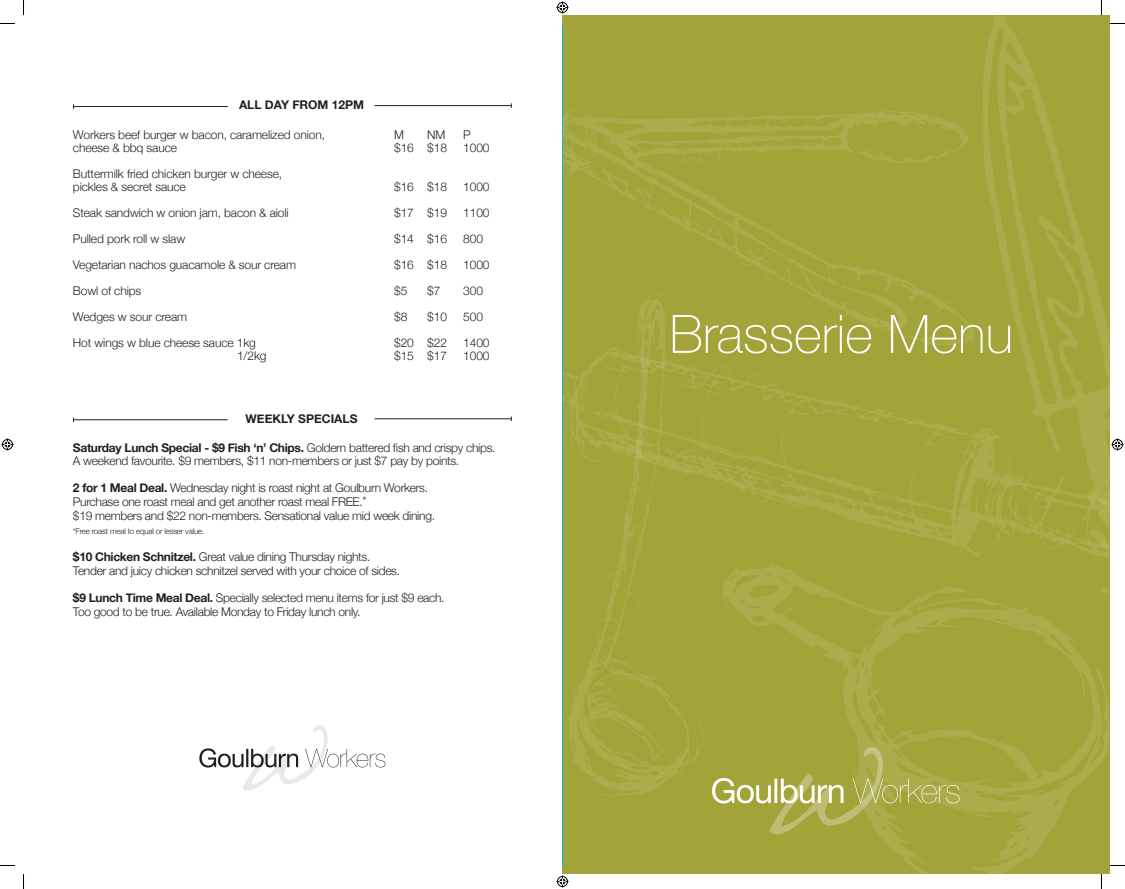
<style>
.page{position:relative;width:1125px;height:889px;background:#fff}
.page>*{position:absolute;margin:0;border:0;box-sizing:border-box;transform-origin:0 0}
.t1{font:100 53px "Helvetica Neue";color:#fff}
.t2{font:300 12px/14px "Helvetica Neue";letter-spacing:-.025em;color:#231f20}
.t3{font:700 12px "Helvetica Neue";color:#231f20}
.t4{font:300 8px "Helvetica Neue";letter-spacing:-.025em;color:#231f20}
.s1{font-weight:700}
</style>
<div class="page">
<div style="left:562px;top:15px;width:547px;height:859px;background:#a2a339"></div>
<svg style="left:712px;top:778px;width:10px;height:26px"></svg>
<hr style="left:374px;top:105px;width:137px;height:1px;background:#231f20">
<hr style="left:73px;top:106px;width:155px;height:1px;background:#231f20">
<svg style="left:199px;top:725px;width:186px;height:66px"></svg>
<svg style="left:507px;top:102px;width:467px;height:244px"></svg>
<svg style="left:566px;top:291px;width:138px;height:505px"></svg>
<svg style="left:488px;top:346px;width:494px;height:217px"></svg>
<svg style="left:722px;top:563px;width:387px;height:311px"></svg>
<svg style="left:982px;top:15px;width:127px;height:586px"></svg>
<hr style="left:374px;top:418px;width:137px;height:1px;background:#231f20">
<hr style="left:73px;top:419px;width:155px;height:1px;background:#231f20">
<svg style="left:0;top:23px;width:15px;height:1px"></svg>
<svg style="left:1109px;top:23px;width:15px;height:1px"></svg>
<svg style="left:0;top:865px;width:15px;height:1px"></svg>
<svg style="left:1109px;top:865px;width:15px;height:1px"></svg>
<svg style="left:23px;top:0;width:1px;height:15px"></svg>
<svg style="left:23px;top:874px;width:1px;height:15px"></svg>
<svg style="left:556px;top:2px;width:12px;height:12px"></svg>
<svg style="left:556px;top:875px;width:12px;height:12px"></svg>
<svg style="left:2px;top:438px;width:12px;height:12px"></svg>
<svg style="left:1111px;top:438px;width:12px;height:12px"></svg>
<p class="t3" style="left:239px;top:96px;width:126px">ALL DAY FROM 12PM</p>
<p class="t2" style="left:73px;top:127px;width:253px">Workers beef burger w bacon, caramelized onion,</p>
<p class="t2" style="left:394px;top:127px;width:11px">M</p>
<p class="t2" style="left:427px;top:127px;width:20px">NM</p>
<p class="t2" style="left:463px;top:127px;width:9px">P</p>
<p class="t2" style="left:73px;top:140px;width:105px">cheese &amp; bbq sauce</p>
<p class="t2" style="left:394px;top:140px;width:54px">$16 $18</p>
<p class="t2" style="left:463px;top:140px;width:28px">1000</p>
<p class="t2" style="left:73px;top:166px;width:211px;line-height:13px">Buttermilk fried chicken burger w cheese, pickles &amp; secret sauce</p>
<p class="t2" style="left:394px;top:179px;width:54px">$16 $18</p>
<p class="t2" style="left:463px;top:179px;width:28px">1000</p>
<p class="t2" style="left:73px;top:205px;width:217px">Steak sandwich w onion jam, bacon &amp; aioli</p>
<p class="t2" style="left:394px;top:205px;width:54px">$17 $19</p>
<p class="t2" style="left:463px;top:205px;width:28px">1100</p>
<p class="t2" style="left:73px;top:231px;width:114px">Pulled pork roll w slaw</p>
<p class="t2" style="left:394px;top:231px;width:54px">$14 $16</p>
<p class="t2" style="left:463px;top:231px;width:21px">800</p>
<p class="t2" style="left:73px;top:257px;width:224px">Vegetarian nachos guacamole &amp; sour cream</p>
<p class="t2" style="left:394px;top:257px;width:54px">$16 $18</p>
<p class="t2" style="left:463px;top:257px;width:28px">1000</p>
<p class="t2" style="left:73px;top:283px;width:70px">Bowl of chips</p>
<p class="t2" style="left:394px;top:283px;width:15px">$5</p>
<p class="t2" style="left:427px;top:283px;width:15px">$7</p>
<p class="t2" style="left:463px;top:283px;width:21px">300</p>
<p class="t2" style="left:73px;top:309px;width:116px">Wedges w sour cream</p>
<p class="t2" style="left:394px;top:309px;width:15px">$8</p>
<p class="t2" style="left:427px;top:309px;width:21px">$10</p>
<p class="t2" style="left:463px;top:309px;width:21px">500</p>
<p class="t2" style="left:73px;top:335px;width:184px">Hot wings w blue cheese sauce 1kg</p>
<p class="t2" style="left:394px;top:335px;width:54px">$20 $22</p>
<p class="t2" style="left:463px;top:335px;width:28px">1400</p>
<p class="t2" style="left:237px;top:348px;width:31px">1/2kg</p>
<p class="t2" style="left:394px;top:348px;width:54px">$15 $17</p>
<p class="t2" style="left:463px;top:348px;width:28px">1000</p>
<p class="t3" style="left:245px;top:409px;width:113px">WEEKLY SPECIALS</p>
<p class="t2" style="left:73px;top:441px;width:424px;line-height:13px"><span class="s1">Saturday Lunch Special - $9 Fish ‘n’ Chips.</span> Goldern battered fish and crispy chips.<br>A weekend favourite. $9 members, $11 non-members or just $7 pay by points.</p>
<p class="t2" style="left:73px;top:480px;width:363px"><span class="s1">2 for 1 Meal Deal.</span> Wednesday night is roast night at Goulburn Workers.<br>Purchase one roast meal and get another roast meal FREE.*<br>$19 members and $22 non-members. Sensational value mid week dining.</p>
<p class="t4" style="left:73px;top:525px;width:133px">*Free roast meal to equal or lesser value.</p>
<p class="t2" style="left:73px;top:549px;width:328px"><span class="s1">$10 Chicken Schnitzel.</span> Great value dining Thursday nights.<br>Tender and juicy chicken schnitzel served with your choice of sides.</p>
<p class="t2" style="left:73px;top:590px;width:373px"><span class="s1">$9 Lunch Time Meal Deal.</span> Specially selected menu items for just $9 each.<br>Too good to be true. Available Monday to Friday lunch only.</p>
<h1 class="t1" style="left:669px;top:294px;width:345px">Brasserie Menu</h1>
</div>
